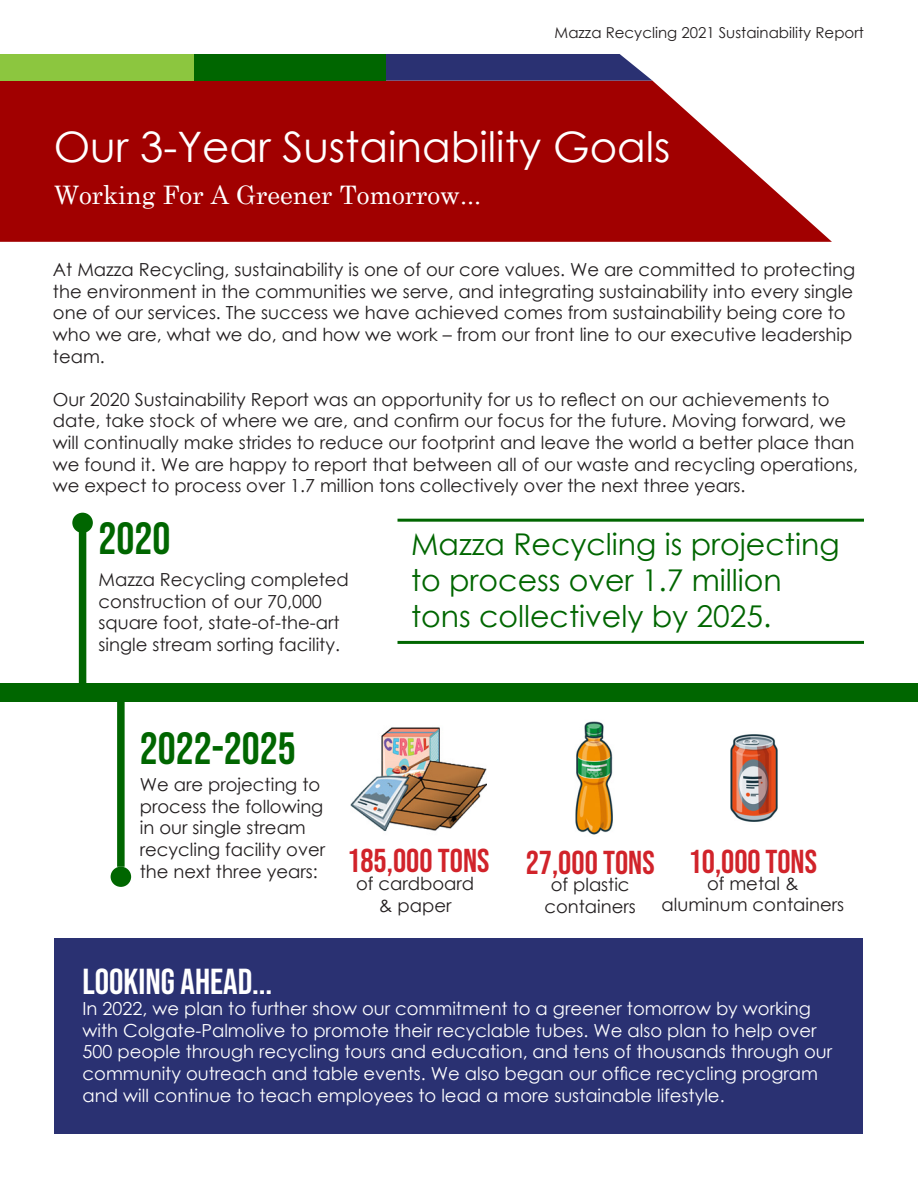
<style>
.page{position:relative;width:918px;height:1188px;background:#fff}
.page>*{position:absolute;margin:0;border:0;box-sizing:border-box;transform-origin:0 0}
.Body_Header{font:45px "Bebas Neue";color:#060}
.t1{font:42px "Century Gothic";color:#fff}
.Body_Header-2{font:36px "Bebas Neue";color:#fff}
.Body_Text{font:33px "Bebas Neue";color:#d1232a}
.Paragraph_Style_2{font:30px/36px "Century Gothic";color:#060}
.Small_Header{font:25.5px "Century Schoolbook";color:#fff}
.Body_Text-2{font:18px/21.6px "Century Gothic";color:#231f20}
.Body_Text-3{font:18px/21.6px "Century Gothic";color:#fff}
.t2{font:15px "Century Gothic";color:#231f20}
</style>
<div class="page">
<svg style="left:0;top:81px;width:832px;height:161px;background:#ab1b1b"></svg>
<svg style="left:386px;top:54px;width:266px;height:27px;background:#393e7a"></svg>
<div style="left:194px;top:54px;width:192px;height:27px;background:#060"></div>
<div style="left:0;top:54px;width:194px;height:27px;background:#8cc63f"></div>
<hr style="left:398px;top:519px;width:466px;height:3px;background:#060">
<hr style="left:398px;top:641px;width:466px;height:3px;background:#060">
<div style="left:0;top:683px;width:918px;height:19px;background:#060"></div>
<div style="left:79px;top:531px;width:7px;height:152px;background:#060"></div>
<div style="left:117px;top:702px;width:8px;height:165px;background:#060"></div>
<div style="left:111px;top:867px;width:20px;height:20px;background:#060;border-radius:50%"></div>
<div style="left:72px;top:513px;width:21px;height:20px;background:#060;border-radius:50%"></div>
<img style="left:350px;top:727px;width:136px;height:105px">
<img style="left:575px;top:721px;width:38px;height:114px">
<img style="left:730px;top:734px;width:47px;height:88px">
<div style="left:55px;top:939px;width:808px;height:195px;background:#2a3172"></div>
<p class="t2" style="left:555px;top:22px;width:311px">Mazza Recycling 2021 Sustainability Report</p>
<p class="t1" style="left:54px;top:117px;width:618px">Our 3-Year Sustainability Goals</p>
<p class="Small_Header" style="left:54px;top:173px;width:429px">Working For A Greener Tomorrow...</p>
<p class="Body_Text-2" style="left:53px;top:259px;width:804px">At Mazza Recycling, sustainability is one of our core values. We are committed to protecting the environment in the communities we serve, and integrating sustainability into every single one of our services. The success we have achieved comes from sustainability being core to who we are, what we do, and how we work – from our front line to our executive leadership team.</p>
<p class="Body_Text-2" style="left:53px;top:388px;width:807px">Our 2020 Sustainability Report was an opportunity for us to reflect on our achievements to date, take stock of where we are, and confirm our focus for the future. Moving forward, we will continually make strides to reduce our footprint and leave the world a better place than we found it. We are happy to report that between all of our waste and recycling operations, we expect to process over 1.7 million tons collectively over the next three years.</p>
<p class="Body_Header" style="left:99px;top:513px;width:73px">2020</p>
<p class="Body_Text-2" style="left:99px;top:568px;width:252px">Mazza Recycling completed construction of our 70,000</p>
<p class="Body_Text-2" style="left:99px;top:612px;width:243px">square foot, state-of-the-art</p>
<p class="Body_Text-2" style="left:99px;top:633px;width:243px">single stream sorting facility.</p>
<p class="Body_Header" style="left:140px;top:723px;width:158px">2022-2025</p>
<p class="Paragraph_Style_2" style="left:411px;top:526px;width:430px">Mazza Recycling is projecting to process over 1.7 million tons collectively by 2025.</p>
<p class="Body_Text-2" style="left:140px;top:774px;width:182px">We are projecting to</p>
<p class="Body_Text-2" style="left:140px;top:795px;width:185px">process the following</p>
<p class="Body_Text-2" style="left:140px;top:817px;width:168px">in our single stream</p>
<p class="Body_Text-2" style="left:140px;top:838px;width:187px">recycling facility over</p>
<p class="Body_Text-2" style="left:140px;top:860px;width:180px">the next three years:</p>
<p class="Body_Text" style="left:347px;top:842px;width:144px">185,000 TONS</p>
<p class="Body_Text" style="left:526px;top:843px;width:130px">27,000 TONS</p>
<p class="Body_Text" style="left:689px;top:843px;width:130px">10,000 TONS</p>
<p class="Body_Text-2" style="left:707px;top:872px;width:93px">of metal &amp;</p>
<p class="Body_Text-2" style="left:662px;top:894px;width:184px">aluminum containers</p>
<p class="Body_Text-2" style="left:356px;top:873px;width:120px">of cardboard</p>
<p class="Body_Text-2" style="left:379px;top:894px;width:74px">&amp; paper</p>
<p class="Body_Text-2" style="left:551px;top:874px;width:80px">of plastic</p>
<p class="Body_Text-2" style="left:544px;top:895px;width:93px">containers</p>
<p class="Body_Header-2" style="left:83px;top:961px;width:191px">LOOKING AHEAD...</p>
<p class="Body_Text-3" style="left:83px;top:998px;width:751px">In 2022, we plan to further show our commitment to a greener tomorrow by working with Colgate-Palmolive to promote their recyclable tubes. We also plan to help over 500 people through recycling tours and education, and tens of thousands through our community outreach and table events. We also began our office recycling program and will continue to teach employees to lead a more sustainable lifestyle.</p>
</div>
